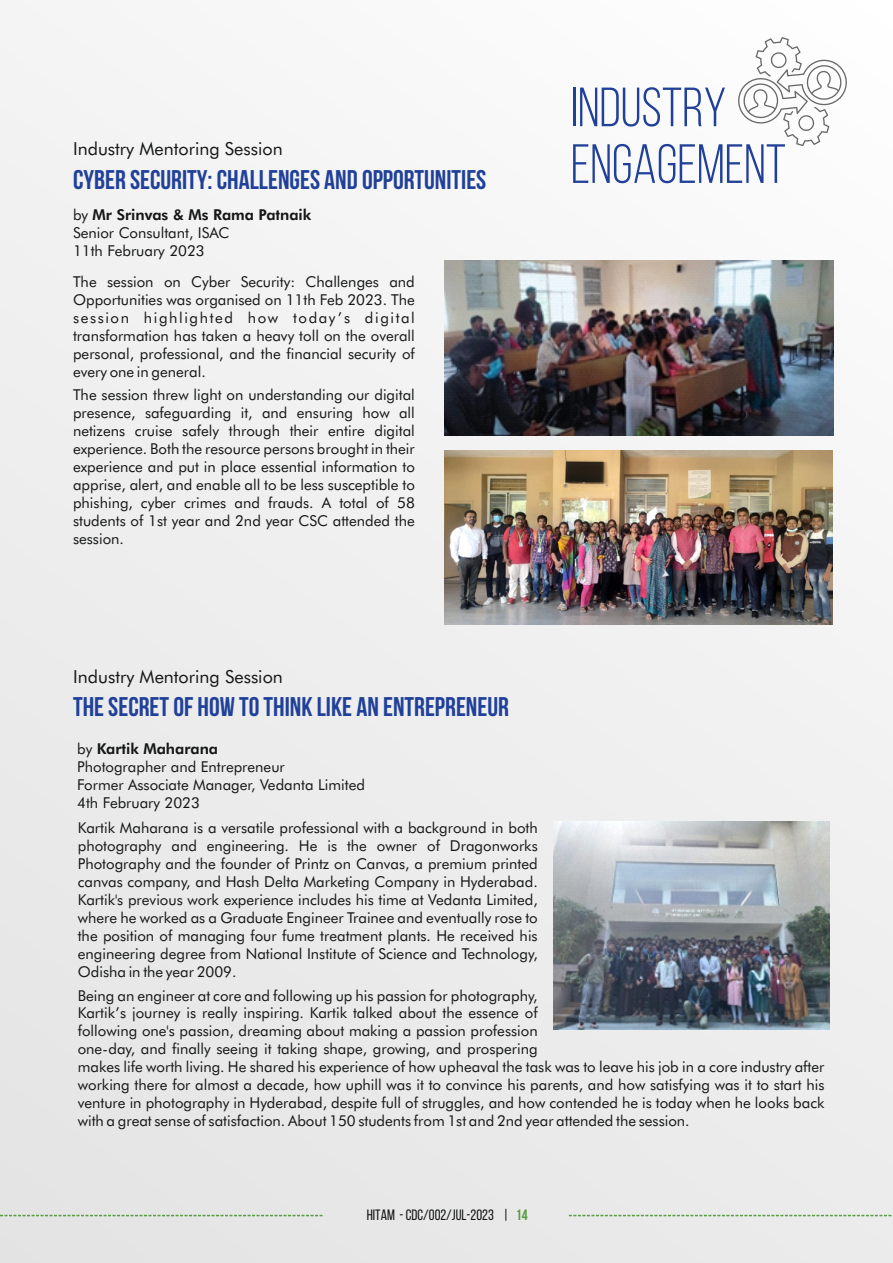
<style>
.page{position:relative;width:893px;height:1263px;background:#eee}
.page>*{position:absolute;margin:0;border:0;box-sizing:border-box;transform-origin:0 0}
.t1{font:55.2px/56.7px "Bebas Neue";color:#204099}
.t2{font:700 27px "Bebas Neue";color:#204099}
.t3{font:18px "Futura BT";color:#151616}
.t4{font:15px/18px "Futura BT";color:#151616;text-align:justify}
.t5{font:15px "Bebas Neue";color:#151616}
.s1{font-weight:800}
.s2{font-weight:700;color:#559d40}
</style>
<div class="page">
<svg style="left:0;top:1215px;width:323px;height:1px"></svg>
<svg style="left:569px;top:1215px;width:324px;height:1px"></svg>
<svg style="left:738px;top:37px;width:109px;height:109px"></svg>
<img style="left:553px;top:821px;width:277px;height:208px">
<img style="left:444px;top:450px;width:388px;height:175px">
<img style="left:444px;top:260px;width:389px;height:176px">
<p class="t3" style="left:73px;top:142px;width:211px">Industry Mentoring Session</p>
<h2 class="t2" style="left:73px;top:168px;width:415px">CYBER SECURITY: CHALLENGES AND OPPORTUNITIES</h2>
<p class="t4" style="left:73px;top:207px;width:240px;text-align:left">by <span class="s1">Mr Srinvas &amp; Ms Rama Patnaik<br></span>Senior Consultant, ISAC<br>11th February 2023</p>
<p class="t4" style="left:73px;top:274px;width:343px">The session on Cyber Security: Challenges and Opportunities was organised on 11th Feb 2023. The session highlighted how today’s digital transformation has taken a heavy toll on the overall personal, professional, and the financial security of every one in general.</p>
<p class="t4" style="left:73px;top:387px;width:343px">The session threw light on understanding our digital presence, safeguarding it, and ensuring how all netizens cruise safely through their entire digital experience. Both the resource persons brought in their experience and put in place essential information to apprise, alert, and enable all to be less susceptible to phishing, cyber crimes and frauds. A total of 58 students of 1st year and 2nd year CSC attended the session.</p>
<p class="t3" style="left:73px;top:669px;width:211px">Industry Mentoring Session</p>
<h2 class="t2" style="left:73px;top:696px;width:437px">THE SECRET OF HOW TO THINK LIKE AN ENTREPRENEUR</h2>
<p class="t4" style="left:77px;top:741px;width:289px;text-align:left">by <span class="s1">Kartik Maharana<br></span>Photographer and Entrepreneur<br>Former Associate Manager, Vedanta Limited<br>4th February 2023</p>
<h1 class="t1" style="left:571px;top:84px;width:217px">INDUSTRY<br>ENGAGEMENT</h1>
<p class="t4" style="left:78px;top:820px;width:461px">Kartik Maharana is a versatile professional with a background in both photography and engineering. He is the owner of Dragonworks Photography and the founder of Printz on Canvas, a premium printed canvas company, and Hash Delta Marketing Company in Hyderabad.<br>Kartik's previous work experience includes his time at Vedanta Limited, where he worked as a Graduate Engineer Trainee and eventually rose to the position of managing four fume treatment plants. He received his engineering degree from National Institute of Science and Technology, Odisha in the year 2009.</p>
<p class="t4" style="left:78px;top:987px;width:748px;text-align:left">Being an engineer at core and following up his passion for photography,<br>Kartik’s journey is really inspiring. Kartik talked about the essence of<br>following one's passion, dreaming about making a passion profession<br>one-day, and finally seeing it taking shape, growing, and prospering<br>makes life worth living. He shared his experience of how upheaval the task was to leave his job in a core industry after working there for almost a decade, how uphill was it to convince his parents, and how satisfying was it to start his venture in photography in Hyderabad, despite full of struggles, and how contended he is today when he looks back with a great sense of satisfaction. About 150 students from 1st and 2nd year attended the session.</p>
<p class="t5" style="left:367px;top:1209px;width:162px">HITAM - CDC/002/Jul-2023 | <span class="s2">14</span></p>
</div>
